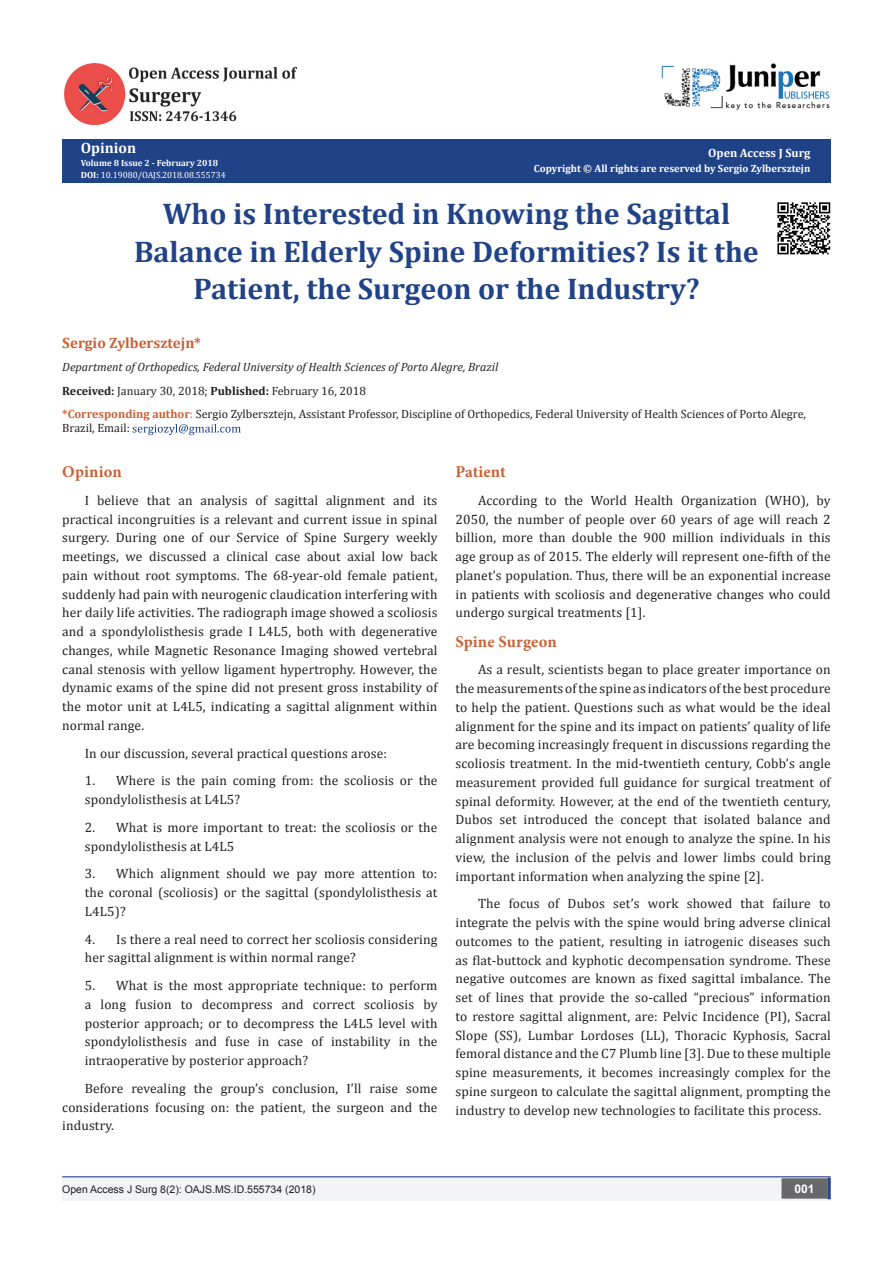
<style>
.page{position:relative;width:893px;height:1263px;background:#fff}
.page>*{position:absolute;margin:0;border:0;box-sizing:border-box;transform-origin:0 0}
.t1{font:700 30px/37.5px "Cambria";color:#204287;text-align:center}
.t2{font:700 16.5px "Minion Pro";letter-spacing:.01em;color:#ca6035}
.t3{font:700 15px "Cambria";color:#ca6035}
.t4{font:700 15px "Cambria";color:#fffefc}
.t5{font:13.5px/18.8px "Cambria";letter-spacing:.01em;color:#231f20;text-align:justify}
.t6{font:12px/14.4px "Cambria";color:#231f20}
.t7{font:italic 12px "Cambria";color:#231f20}
.t8{font:700 12px "Cambria";color:#fffefc}
.t9{font:700 12px "Arial";color:#fff}
.t10{font:700 10.5px "Cambria";color:#fffefc}
.t11{font:10.5px "Arial";color:#231f20}
.t12{font:9px "Cambria";color:#fff}
.t13{font:700 9px "Cambria";color:#fffefc}
.s1{font-weight:700;color:#fffefc}
.s2{font-weight:700}
.s3{font-weight:700;color:#ca6035}
.s4{color:#ca6035}
</style>
<div class="page">
<div style="left:63px;top:139px;width:768px;height:44px;background:#204287"></div>
<svg style="left:132px;top:424px;width:109px;height:11px"></svg>
<div style="left:62px;top:1177px;width:393px;height:24px;background:#f2f3f4"></div>
<div style="left:455px;top:1177px;width:376px;height:24px;background:#f2f3f4"></div>
<div style="left:782px;top:1179px;width:45px;height:19px;background:#68676a"></div>
<div style="left:781px;top:1178px;width:46px;height:20px;border:2px solid #68676a"></div>
<svg style="left:827px;top:1178px;width:4px;height:21px"></svg>
<img style="left:662px;top:63px;width:168px;height:47px">
<hr style="left:62px;top:1176px;width:769px;height:1px;background:#253f8e">
<img style="left:64px;top:64px;width:232px;height:61px">
<img style="left:777px;top:202px;width:54px;height:53px">
<p class="t4" style="left:81px;top:138px;width:57px">Opinion</p>
<p class="t13" style="left:81px;top:156px;width:139px">Volume 8 Issue 2 - February 2018</p>
<p class="t12" style="left:81px;top:169px;width:147px"><span class="s1">DOI:</span> 10.19080/OAJS.2018.08.555734</p>
<p class="t8" style="left:708px;top:144px;width:104px">Open Access J Surg</p>
<p class="t10" style="left:534px;top:161px;width:278px">Copyright © All rights are reserved by Sergio Zylbersztejn</p>
<p class="t1" style="left:163px;top:194px;width:569px">Who is Interested in Knowing the Sagittal</p>
<p class="t1" style="left:134px;top:232px;width:626px">Balance in Elderly Spine Deformities? Is it the<br>Patient, the Surgeon or the Industry?</p>
<p class="t3" style="left:62px;top:332px;width:140px">Sergio Zylbersztejn*</p>
<p class="t7" style="left:62px;top:359px;width:437px">Department of Orthopedics, Federal University of Health Sciences of Porto Alegre, Brazil</p>
<p class="t6" style="left:62px;top:383px;width:305px"><span class="s2">Received:</span> January 30, 2018; <span class="s2">Published:</span> February 16, 2018</p>
<p class="t6" style="left:62px;top:407px;width:745px"><span class="s3">*Corresponding author</span><span class="s4">:</span> Sergio Zylbersztejn, Assistant Professor, Discipline of Orthopedics, Federal University of Health Sciences of Porto Alegre,<br>Brazil, Email:</p>
<p class="t2" style="left:62px;top:460px;width:61px">Opinion</p>
<p class="t5" style="left:62px;top:491px;width:377px;text-indent:22px">I believe that an analysis of sagittal alignment and its practical incongruities is a relevant and current issue in spinal surgery. During one of our Service of Spine Surgery weekly meetings, we discussed a clinical case about axial low back pain without root symptoms. The 68-year-old female patient, suddenly had pain with neurogenic claudication interfering with her daily life activities. The radiograph image showed a scoliosis and a spondylolisthesis grade I L4L5, both with degenerative changes, while Magnetic Resonance Imaging showed vertebral canal stenosis with yellow ligament hypertrophy. However, the dynamic exams of the spine did not present gross instability of the motor unit at L4L5, indicating a sagittal alignment within normal range.</p>
<p class="t5" style="left:85px;top:744px;width:304px">In our discussion, several practical questions arose:</p>
<p class="t5" style="left:85px;top:771px;width:354px">1. Where is the pain coming from: the scoliosis or the spondylolisthesis at L4L5?</p>
<p class="t5" style="left:85px;top:818px;width:354px">2. What is more important to treat: the scoliosis or the spondylolisthesis at L4L5</p>
<p class="t5" style="left:85px;top:864px;width:354px">3. Which alignment should we pay more attention to: the coronal (scoliosis) or the sagittal (spondylolisthesis at L4L5)?</p>
<p class="t5" style="left:85px;top:930px;width:354px">4. Is there a real need to correct her scoliosis considering her sagittal alignment is within normal range?</p>
<p class="t5" style="left:85px;top:976px;width:354px">5. What is the most appropriate technique: to perform a long fusion to decompress and correct scoliosis by posterior approach; or to decompress the L4L5 level with spondylolisthesis and fuse in case of instability in the intraoperative by posterior approach?</p>
<p class="t5" style="left:62px;top:1079px;width:377px;text-indent:22px">Before revealing the group’s conclusion, I’ll raise some considerations focusing on: the patient, the surgeon and the industry.</p>
<p class="t2" style="left:455px;top:460px;width:52px">Patient</p>
<p class="t5" style="left:455px;top:491px;width:377px;text-indent:22px">According to the World Health Organization (WHO), by 2050, the number of people over 60 years of age will reach 2 billion, more than double the 900 million individuals in this age group as of 2015. The elderly will represent one-fifth of the planet’s population. Thus, there will be an exponential increase in patients with scoliosis and degenerative changes who could undergo surgical treatments [1].</p>
<p class="t2" style="left:455px;top:630px;width:103px">Spine Surgeon</p>
<p class="t5" style="left:455px;top:660px;width:377px;text-indent:22px">As a result, scientists began to place greater importance on the measurements of the spine as indicators of the best procedure to help the patient. Questions such as what would be the ideal alignment for the spine and its impact on patients’ quality of life are becoming increasingly frequent in discussions regarding the scoliosis treatment. In the mid-twentieth century, Cobb’s angle measurement provided full guidance for surgical treatment of spinal deformity. However, at the end of the twentieth century, Dubos set introduced the concept that isolated balance and alignment analysis were not enough to analyze the spine. In his view, the inclusion of the pelvis and lower limbs could bring important information when analyzing the spine [2].</p>
<p class="t5" style="left:455px;top:894px;width:377px;text-indent:22px">The focus of Dubos set’s work showed that failure to integrate the pelvis with the spine would bring adverse clinical outcomes to the patient, resulting in iatrogenic diseases such as flat-buttock and kyphotic decompensation syndrome. These negative outcomes are known as fixed sagittal imbalance. The set of lines that provide the so-called “precious” information to restore sagittal alignment, are: Pelvic Incidence (PI), Sacral Slope (SS), Lumbar Lordoses (LL), Thoracic Kyphosis, Sacral femoral distance and the C7 Plumb line [3]. Due to these multiple spine measurements, it becomes increasingly complex for the spine surgeon to calculate the sagittal alignment, prompting the industry to develop new technologies to facilitate this process.</p>
<p class="t11" style="left:62px;top:1182px;width:255px">Open Access J Surg 8(2): OAJS.MS.ID.555734 (2018)</p>
<p class="t9" style="left:794px;top:1180px;width:22px">001</p>
</div>
